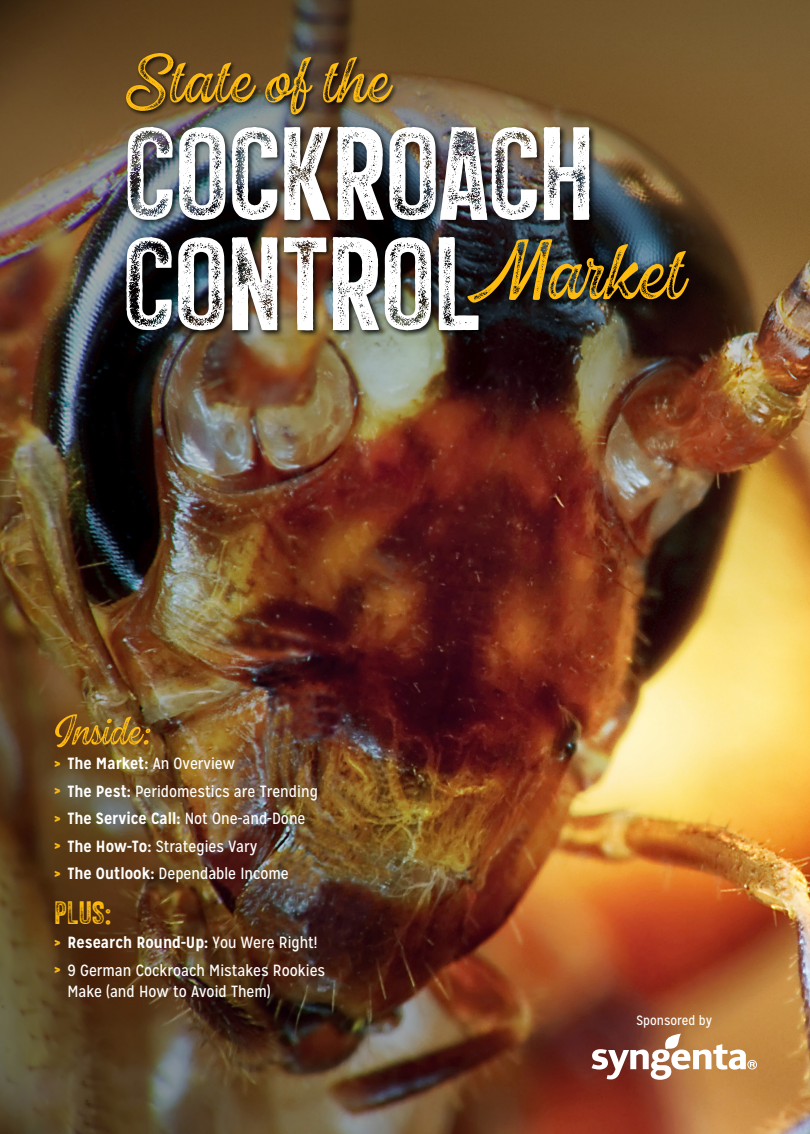
<style>
.page{position:relative;width:810px;height:1134px;background:#fff}
.page>*{position:absolute;margin:0;border:0;box-sizing:border-box;transform-origin:0 0}
.t1{font:147.15px "Double Porter P5";letter-spacing:-.015em;color:#fff}
.t2{font:106.05px "Double Porter P1";letter-spacing:.005em;color:#febc11}
.t3{font:87.6px "Double Porter P1";letter-spacing:.01em;color:#febc11}
.t4{font:54px "Double Porter P1";color:#febc11}
.t5{font:36px "Double Porter P5";color:#febc11}
.t6{font:16.2px/27.6px "Mission Gothic";color:#fff}
.t7{font:13.5px "Mission Gothic";color:#fff}
.s1{font-family:"Double Porter P5";font-size:21px;color:#febc11}
.s2{font-weight:700}
</style>
<div class="page">
<img style="left:0;top:0;width:810px;height:1134px">
<div style="left:124px;top:234px;width:362px;height:104px;background:#000;opacity:.89"></div>
<div style="left:124px;top:51px;width:275px;height:70px;background:#000;opacity:.89"></div>
<div style="left:463px;top:234px;width:240px;height:83px;background:#000;opacity:.89"></div>
<div style="left:125px;top:124px;width:472px;height:104px;background:#000;opacity:.75"></div>
<svg style="left:592px;top:1034px;width:165px;height:46px"></svg>
<h3 class="t3" style="left:124px;top:39px;width:268px">State of the</h3>
<h1 class="t1" style="left:123px;top:91px;width:473px">COCKROACH</h1>
<h1 class="t1" style="left:122px;top:201px;width:361px">CONTROL</h1>
<h2 class="t2" style="left:465px;top:223px;width:223px">Market</h2>
<h3 class="t4" style="left:54px;top:706px;width:99px">Inside:</h3>
<p class="t6" style="left:54px;top:750px;width:266px"><span class="s1">&gt;</span> <span class="s2">The Market:</span> An Overview<br><span class="s1">&gt;</span> <span class="s2">The Pest:</span> Peridomestics are Trending <span class="s1">&gt;</span> <span class="s2">The Service Call:</span> Not One-and-Done<br><span class="s1">&gt;</span> <span class="s2">The How-To:</span> Strategies Vary<br><span class="s1">&gt;</span> <span class="s2">The Outlook:</span> Dependable Income</p>
<h3 class="t5" style="left:54px;top:892px;width:59px">PLUS:</h3>
<p class="t6" style="left:54px;top:929px;width:273px"><span class="s1">&gt;</span> <span class="s2">Research Round-Up:</span> You Were Right! <span class="s1">&gt;</span> 9 German Cockroach Mistakes Rookies</p>
<p class="t6" style="left:68px;top:977px;width:205px">Make (and How to Avoid Them)</p>
<p class="t7" style="left:637px;top:1013px;width:77px">Sponsored by</p>
</div>
